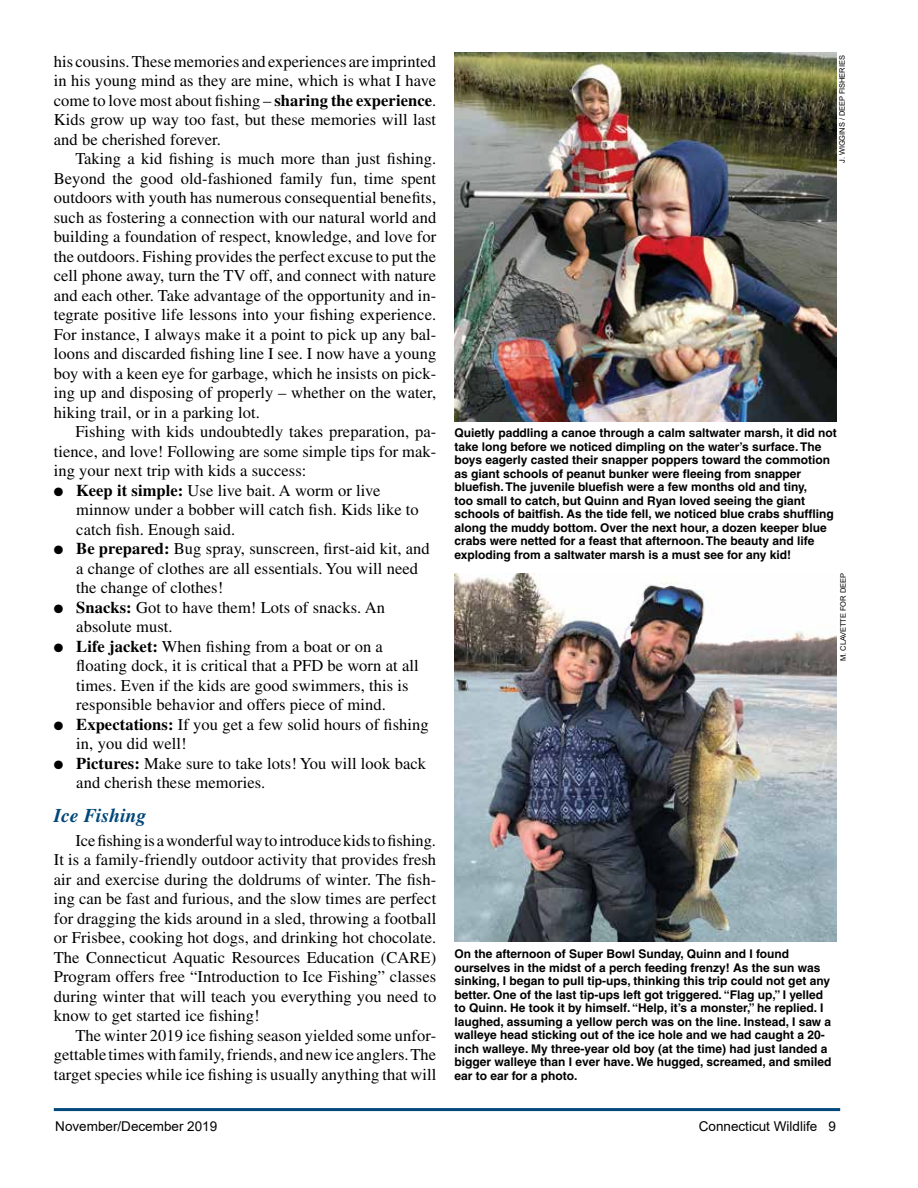
<style>
.page{position:relative;width:918px;height:1188px;background:#fff}
.page>*{position:absolute;margin:0;border:0;box-sizing:border-box;transform-origin:0 0}
.t1{font:italic 700 19.5px "Times";letter-spacing:.005em;color:#00487a}
.t2{font:16.5px/19.5px "Times";letter-spacing:.005em;color:#000}
.t3{font:13.5px "Arial";color:#000}
.t4{font:700 12px/13.5px "Helvetica";color:#000}
.t5{font:7.5px "Arial";letter-spacing:-.01em;color:#000}
.s1{font-weight:700}
</style>
<div class="page">
<hr style="left:54px;top:1108px;width:786px;height:3px;background:#00487a">
<img style="left:454px;top:574px;width:383px;height:367px">
<img style="left:454px;top:53px;width:383px;height:369px">
<p class="t2" style="left:54px;top:52px;width:384px;text-align:justify">his cousins. These memories and experiences are imprinted in his young mind as they are mine, which is what I have come to love most about fishing – <span class="s1">sharing the experience</span>.<br>Kids grow up way too fast, but these memories will last and be cherished forever.</p>
<p class="t2" style="left:54px;top:149px;width:384px;text-align:justify;text-indent:22px">Taking a kid fishing is much more than just fishing.<br>Beyond the good old-fashioned family fun, time spent outdoors with youth has numerous consequential benefits, such as fostering a connection with our natural world and building a foundation of respect, knowledge, and love for the outdoors. Fishing provides the perfect excuse to put the cell phone away, turn the TV off, and connect with nature and each other. Take advantage of the opportunity and in&shy;tegrate positive life lessons into your fishing experience.<br>For instance, I always make it a point to pick up any bal&shy;loons and discarded fishing line I see. I now have a young boy with a keen eye for garbage, which he insists on pick&shy;ing up and disposing of properly – whether on the water, hiking trail, or in a parking lot.</p>
<p class="t2" style="left:54px;top:422px;width:384px;text-align:justify;text-indent:22px">Fishing with kids undoubtedly takes preparation, pa&shy;tience, and love! Following are some simple tips for mak&shy;ing your next trip with kids a success:</p>
<p class="t2" style="left:76px;top:481px;width:344px;text-indent:-23px">● <span class="s1">Keep it simple:</span> Use live bait. A worm or live minnow under a bobber will catch fish. Kids like to catch fish. Enough said.</p>
<p class="t2" style="left:76px;top:539px;width:355px;text-indent:-23px">● <span class="s1">Be prepared:</span> Bug spray, sunscreen, first-aid kit, and a change of clothes are all essentials. You will need the change of clothes!</p>
<p class="t2" style="left:76px;top:598px;width:310px;text-indent:-23px">● <span class="s1">Snacks:</span> Got to have them! Lots of snacks. An absolute must.</p>
<p class="t2" style="left:76px;top:637px;width:344px;text-indent:-23px">● <span class="s1">Life jacket:</span> When fishing from a boat or on a floating dock, it is critical that a PFD be worn at all times. Even if the kids are good swimmers, this is responsible behavior and offers piece of mind.</p>
<p class="t2" style="left:76px;top:715px;width:354px;text-indent:-23px">● <span class="s1">Expectations:</span> If you get a few solid hours of fishing in, you did well!</p>
<p class="t2" style="left:76px;top:754px;width:351px;text-indent:-23px">● <span class="s1">Pictures:</span> Make sure to take lots! You will look back and cherish these memories.</p>
<p class="t1" style="left:54px;top:804px;width:94px">Ice Fishing</p>
<p class="t2" style="left:54px;top:830px;width:384px;text-align:justify;text-indent:22px">Ice fishing is a wonderful way to introduce kids to fishing.<br>It is a family-friendly outdoor activity that provides fresh air and exercise during the doldrums of winter. The fish&shy;ing can be fast and furious, and the slow times are perfect for dragging the kids around in a sled, throwing a football or Frisbee, cooking hot dogs, and drinking hot chocolate.<br>The Connecticut Aquatic Resources Education (CARE)<br>Program offers free “Introduction to Ice Fishing” classes during winter that will teach you everything you need to know to get started ice fishing!</p>
<p class="t2" style="left:54px;top:1025px;width:384px;text-align:justify;text-indent:22px">The winter 2019 ice fishing season yielded some unfor&shy;gettable times with family, friends, and new ice anglers. The target species while ice fishing is usually anything that will</p>
<p class="t5" style="left:837px;top:163px;width:109px;rotate:-90deg">J. WIGGINS / DEEP FISHERIES</p>
<p class="t4" style="left:454px;top:426px;width:384px">Quietly paddling a canoe through a calm saltwater marsh, it did not take long before we noticed dimpling on the water’s surface. The boys eagerly casted their snapper poppers toward the commotion as giant schools of peanut bunker were fleeing from snapper bluefish. The juvenile bluefish were a few months old and tiny,<br>too small to catch, but Quinn and Ryan loved seeing the giant schools of baitfish. As the tide fell, we noticed blue crabs shuffling along the muddy bottom. Over the next hour, a dozen keeper blue crabs were netted for a feast that afternoon. The beauty and life exploding from a saltwater marsh is a must see for any kid!</p>
<p class="t5" style="left:838px;top:661px;width:89px;rotate:-90deg">M. CLAVETTE FOR DEEP</p>
<p class="t4" style="left:454px;top:947px;width:378px">On the afternoon of Super Bowl Sunday, Quinn and I found ourselves in the midst of a perch feeding frenzy! As the sun was sinking, I began to pull tip-ups, thinking this trip could not get any better. One of the last tip-ups left got triggered. “Flag up,” I yelled to Quinn. He took it by himself. “Help, it’s a monster,” he replied. I laughed, assuming a yellow perch was on the line. Instead, I saw a walleye head sticking out of the ice hole and we had caught a 20- inch walleye. My three-year old boy (at the time) had just landed a bigger walleye than I ever have. We hugged, screamed, and smiled ear to ear for a photo.</p>
<p class="t3" style="left:55px;top:1117px;width:164px">November/December 2019</p>
<p class="t3" style="left:699px;top:1117px;width:139px">Connecticut Wildlife 9</p>
</div>
